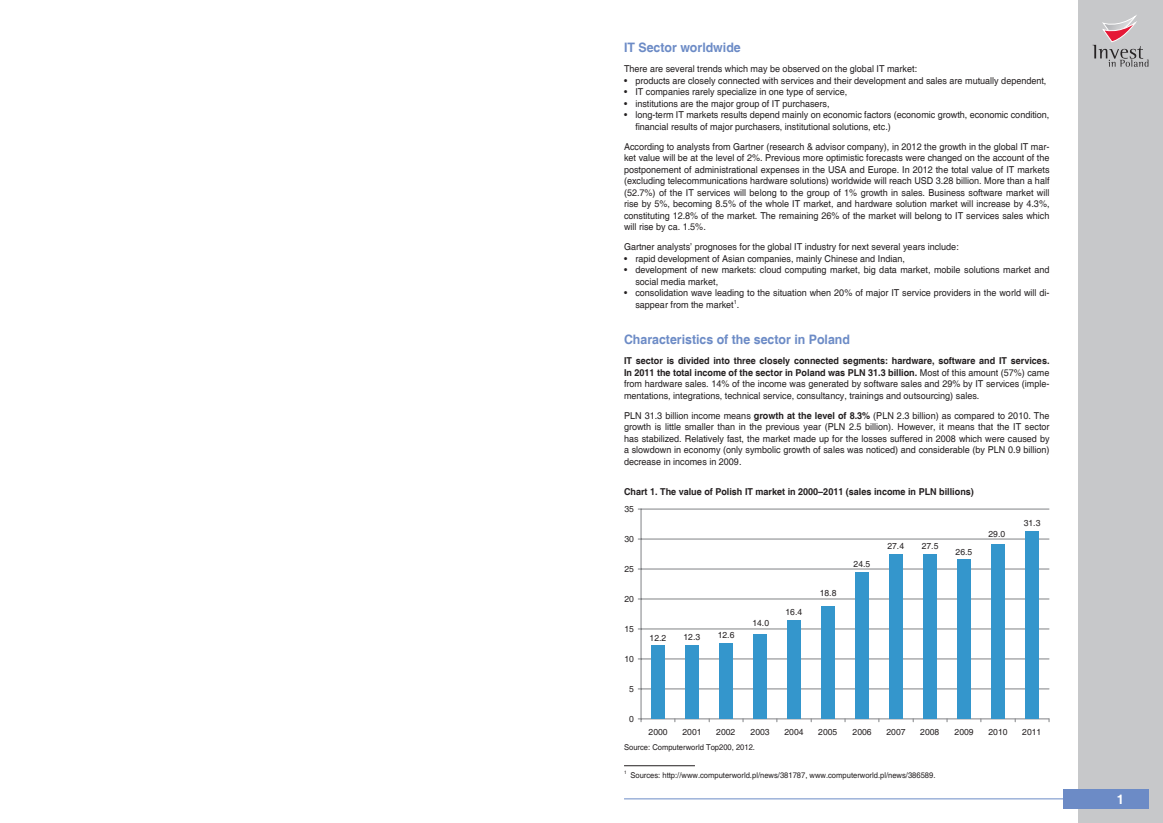
<style>
.page{position:relative;width:1163px;height:823px;background:#fff}
.page>*{position:absolute;margin:0;border:0;box-sizing:border-box;transform-origin:0 0}
.tytul{font:700 13px "Helvetica";color:#6c8bc6;scale:.95 1}
.t1{font:700 13px "Helvetica";color:#fff}
.tg{font:9.5px/11.5px "Helvetica";color:#231f20;scale:.95 1}
.tg_bez_odstepu{font:9.5px "Helvetica";color:#231f20;scale:.95 1}
.tg_plg{font:700 9.5px "Helvetica";color:#231f20;scale:.95 1}
.t2{font:8.7px "Helvetica";color:#231f20}
.notki{font:8px "Helvetica";color:#231f20;scale:.95 1}
.zrodlo{font:8px "Helvetica";color:#231f20;scale:.95 1}
.t3{font:5.7px "Helvetica";color:#231f20;scale:.95 1}
.notki-2{font:4.8px "Helvetica";color:#231f20;scale:.95 1}
.s1{font-weight:700}
</style>
<div class="page">
<div style="left:1077px;top:0;width:85px;height:822px;background:#c7c8ca"></div>
<div style="left:1063px;top:788px;width:85px;height:20px;background:#6c8bc6"></div>
<hr style="left:624px;top:797px;width:453px;height:1px;background:#6c8bc6">
<svg style="left:1092px;top:15px;width:56px;height:52px"></svg>
<hr style="left:624px;top:765px;width:70px;height:1px;background:#231f20">
<hr style="left:641px;top:688px;width:407px;height:1px;background:#808285">
<hr style="left:641px;top:658px;width:407px;height:1px;background:#808285">
<hr style="left:641px;top:628px;width:407px;height:1px;background:#808285">
<hr style="left:641px;top:598px;width:407px;height:1px;background:#808285">
<hr style="left:641px;top:568px;width:407px;height:1px;background:#808285">
<hr style="left:641px;top:538px;width:407px;height:1px;background:#808285">
<hr style="left:641px;top:508px;width:407px;height:1px;background:#808285">
<hr style="left:640px;top:508px;width:1px;height:210px;background:#808285">
<hr style="left:641px;top:718px;width:407px;height:1px;background:#808285">
<div style="left:651px;top:645px;width:13px;height:73px;background:#3496cc"></div>
<div style="left:684px;top:644px;width:14px;height:74px;background:#3496cc"></div>
<div style="left:719px;top:643px;width:13px;height:75px;background:#3496cc"></div>
<div style="left:753px;top:634px;width:13px;height:84px;background:#3496cc"></div>
<div style="left:786px;top:620px;width:14px;height:98px;background:#3496cc"></div>
<div style="left:821px;top:606px;width:13px;height:112px;background:#3496cc"></div>
<div style="left:854px;top:571px;width:14px;height:147px;background:#3496cc"></div>
<div style="left:888px;top:554px;width:14px;height:164px;background:#3496cc"></div>
<div style="left:923px;top:553px;width:13px;height:165px;background:#3496cc"></div>
<div style="left:956px;top:559px;width:14px;height:159px;background:#3496cc"></div>
<div style="left:990px;top:544px;width:14px;height:174px;background:#3496cc"></div>
<div style="left:1025px;top:531px;width:13px;height:187px;background:#3496cc"></div>
<p class="tytul" style="left:624px;top:39px;width:124px">IT Sector worldwide</p>
<p class="tg_bez_odstepu" style="left:624px;top:63px;width:310px">There are several trends which may be observed on the global IT market:</p>
<p class="tg" style="left:624px;top:75px;width:446px">• products are closely connected with services and their development and sales are mutually dependent,</p>
<p class="tg" style="left:624px;top:86px;width:236px">• IT companies rarely specialize in one type of service,</p>
<p class="tg" style="left:624px;top:98px;width:218px">• institutions are the major group of IT purchasers,</p>
<p class="tg" style="left:635px;top:109px;width:437px;text-indent:-11px">• long-term IT markets results depend mainly on economic factors (economic growth, economic condition, financial results of major purchasers, institutional solutions, etc.)</p>
<p class="tg" style="left:624px;top:141px;width:449px;text-align:justify">According to analysts from Gartner (research &amp; advisor company), in 2012 the growth in the global IT mar&shy;ket value will be at the level of 2%. Previous more optimistic forecasts were changed on the account of the postponement of administrational expenses in the USA and Europe. In 2012 the total value of IT markets (excluding telecommunications hardware solutions) worldwide will reach USD 3.28 billion. More than a half (52.7%) of the IT services will belong to the group of 1% growth in sales. Business software market will rise by 5%, becoming 8.5% of the whole IT market, and hardware solution market will increase by 4.3%, constituting 12.8% of the market. The remaining 26% of the market will belong to IT services sales which will rise by ca. 1.5%.</p>
<p class="tg_bez_odstepu" style="left:624px;top:241px;width:354px">Gartner analysts’ prognoses for the global IT industry for next several years include:</p>
<p class="tg" style="left:624px;top:253px;width:297px">• rapid development of Asian companies, mainly Chinese and Indian,</p>
<p class="tg" style="left:635px;top:264px;width:437px;text-indent:-11px">• development of new markets: cloud computing market, big data market, mobile solutions market and social media market,</p>
<p class="tg" style="left:635px;top:287px;width:437px;text-indent:-11px">• consolidation wave leading to the situation when 20% of major IT service providers in the world will di&shy;sappear from the market .</p>
<p class="t3" style="left:733px;top:298px;width:5px">1</p>
<p class="tytul" style="left:624px;top:331px;width:239px">Characteristics of the sector in Poland</p>
<p class="tg" style="left:624px;top:355px;width:449px;text-align:justify"><span class="s1">IT sector is divided into three closely connected segments: hardware, software and IT services.<br>In 2011 the total income of the sector in Poland was PLN 31.3 billion.</span> Most of this amount (57%) came from hardware sales. 14% of the income was generated by software sales and 29% by IT services (imple&shy;mentations, integrations, technical service, consultancy, trainings and outsourcing) sales.</p>
<p class="tg" style="left:624px;top:410px;width:449px;text-align:justify">PLN 31.3 billion income means <span class="s1">growth at the level of 8.3%</span> (PLN 2.3 billion) as compared to 2010. The growth is little smaller than in the previous year (PLN 2.5 billion). However, it means that the IT sector has stabilized. Relatively fast, the market made up for the losses suffered in 2008 which were caused by a slowdown in economy (only symbolic growth of sales was noticed) and considerable (by PLN 0.9 billion) decrease in incomes in 2009.</p>
<p class="tg_plg" style="left:624px;top:485px;width:370px">Chart 1. The value of Polish IT market in 2000–2011 (sales income in PLN billions)</p>
<p class="t2" style="left:624px;top:504px;width:11px">35</p>
<p class="t2" style="left:624px;top:534px;width:11px">30</p>
<p class="t2" style="left:624px;top:564px;width:11px">25</p>
<p class="t2" style="left:624px;top:594px;width:11px">20</p>
<p class="t2" style="left:624px;top:624px;width:11px">15</p>
<p class="t2" style="left:624px;top:653px;width:11px">10</p>
<p class="t2" style="left:629px;top:683px;width:6px">5</p>
<p class="t2" style="left:629px;top:713px;width:6px">0</p>
<p class="t2" style="left:649px;top:632px;width:18px">12.2</p>
<p class="t2" style="left:683px;top:631px;width:18px">12.3</p>
<p class="t2" style="left:717px;top:629px;width:18px">12.6</p>
<p class="t2" style="left:752px;top:618px;width:18px">14.0</p>
<p class="t2" style="left:785px;top:607px;width:18px">16.4</p>
<p class="t2" style="left:819px;top:588px;width:18px">18.8</p>
<p class="t2" style="left:853px;top:558px;width:18px">24.5</p>
<p class="t2" style="left:887px;top:540px;width:18px">27.4</p>
<p class="t2" style="left:921px;top:540px;width:18px">27.5</p>
<p class="t2" style="left:955px;top:546px;width:18px">26.5</p>
<p class="t2" style="left:988px;top:529px;width:18px">29.0</p>
<p class="t2" style="left:1023px;top:517px;width:18px">31.3</p>
<p class="t2" style="left:648px;top:726px;width:21px">2000</p>
<p class="t2" style="left:682px;top:726px;width:21px">2001</p>
<p class="t2" style="left:716px;top:726px;width:21px">2002</p>
<p class="t2" style="left:750px;top:726px;width:21px">2003</p>
<p class="t2" style="left:784px;top:726px;width:21px">2004</p>
<p class="t2" style="left:818px;top:726px;width:21px">2005</p>
<p class="t2" style="left:852px;top:726px;width:21px">2006</p>
<p class="t2" style="left:886px;top:726px;width:21px">2007</p>
<p class="t2" style="left:920px;top:726px;width:21px">2008</p>
<p class="t2" style="left:954px;top:726px;width:21px">2009</p>
<p class="t2" style="left:988px;top:726px;width:21px">2010</p>
<p class="t2" style="left:1022px;top:726px;width:21px">2011</p>
<p class="zrodlo" style="left:624px;top:742px;width:139px">Source: Computerworld Top200, 2012.</p>
<p class="notki-2" style="left:624px;top:769px;width:4px">1</p>
<p class="notki" style="left:630px;top:770px;width:323px">Sources: http://www.computerworld.pl/news/381787, www.computerworld.pl/news/386589.</p>
<p class="t1" style="left:1116px;top:790px;width:9px">1</p>
</div>
